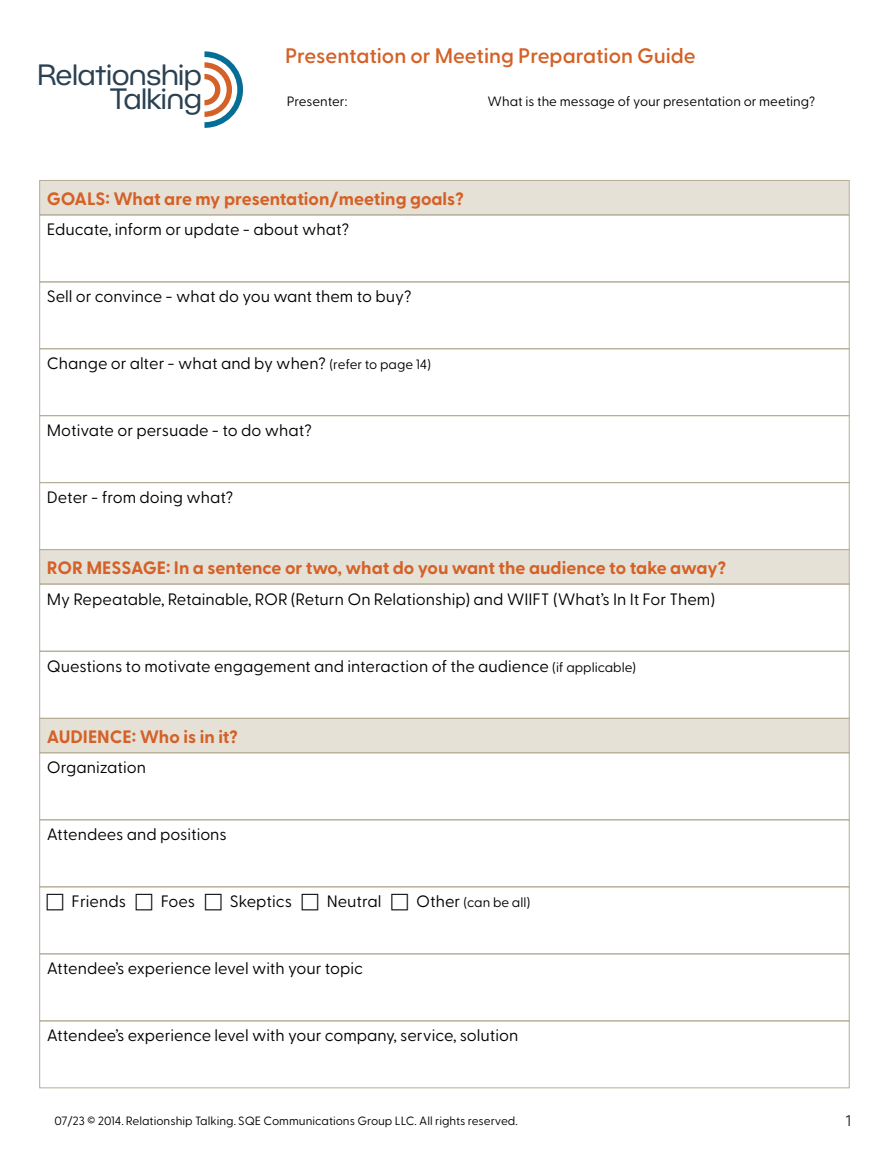
<style>
.page{position:relative;width:891px;height:1161px;background:#fff}
.page>*{position:absolute;margin:0;border:0;box-sizing:border-box;transform-origin:0 0}
.t1{font:28.8px/24.5px "BC Novatica CYR";color:#2a4153;text-align:right}
.t2{font:600 21px "Greycliff CF";color:#d46127}
.t3{font:700 18px "Greycliff CF";color:#d46127}
.t4{font:16.5px "Greycliff CF";color:#000}
.t5{font:300 15px "BC Novatica CYR";color:#000}
.t6{font:13.5px "Greycliff CF";color:#000}
.t7{font:12px "Greycliff CF";color:#000}
.s1{font-size:13.5px}
.s2{font-size:16.5px}
</style>
<div class="page">
<div style="left:40px;top:180px;width:809px;height:35px;background:#e6e1d7"></div>
<div style="left:39px;top:180px;width:811px;height:35px;border:1px solid #b6ad96"></div>
<div style="left:40px;top:550px;width:809px;height:34px;background:#e6e1d7"></div>
<div style="left:39px;top:549px;width:811px;height:35px;border:1px solid #b6ad96"></div>
<div style="left:40px;top:718px;width:809px;height:35px;background:#e6e1d7"></div>
<div style="left:39px;top:215px;width:811px;height:67px;border:1px solid #b6ad96"></div>
<div style="left:39px;top:584px;width:811px;height:68px;border:1px solid #b6ad96"></div>
<div style="left:39px;top:651px;width:811px;height:68px;border:1px solid #b6ad96"></div>
<div style="left:39px;top:819px;width:811px;height:68px;border:1px solid #b6ad96"></div>
<div style="left:39px;top:953px;width:811px;height:68px;border:1px solid #b6ad96"></div>
<div style="left:39px;top:1020px;width:811px;height:68px;border:1px solid #b6ad96"></div>
<div style="left:39px;top:752px;width:811px;height:68px;border:1px solid #b6ad96"></div>
<div style="left:39px;top:886px;width:811px;height:68px;border:1px solid #b6ad96"></div>
<div style="left:39px;top:281px;width:811px;height:68px;border:1px solid #b6ad96"></div>
<div style="left:39px;top:348px;width:811px;height:68px;border:1px solid #b6ad96"></div>
<div style="left:39px;top:415px;width:811px;height:68px;border:1px solid #b6ad96"></div>
<div style="left:39px;top:482px;width:811px;height:68px;border:1px solid #b6ad96"></div>
<svg style="left:204px;top:51px;width:39px;height:77px"></svg>
<h1 class="t1" style="left:38px;top:61px;width:165px">Relationship<br>Talking</h1>
<p class="t2" style="left:285px;top:39px;width:412px">Presentation or Meeting Preparation Guide</p>
<p class="t6" style="left:287px;top:91px;width:62px">Presenter:</p>
<p class="t6" style="left:488px;top:91px;width:329px">What is the message of your presentation or meeting?</p>
<p class="t3" style="left:47px;top:185px;width:418px">GOALS: What are my presentation/meeting goals?</p>
<p class="t4" style="left:47px;top:217px;width:304px">Educate, inform or update - about what?</p>
<p class="t4" style="left:47px;top:284px;width:366px">Sell or convince - what do you want them to buy?</p>
<p class="t4" style="left:47px;top:351px;width:386px">Change or alter - what and by when? <span class="s1">(refer to page 14)</span></p>
<p class="t4" style="left:47px;top:418px;width:266px">Motivate or persuade - to do what?</p>
<p class="t4" style="left:47px;top:485px;width:188px">Deter - from doing what?</p>
<p class="t3" style="left:47px;top:554px;width:681px">ROR MESSAGE: In a sentence or two, what do you want the audience to take away?</p>
<p class="t4" style="left:47px;top:586px;width:670px">My Repeatable, Retainable, ROR (Return On Relationship) and WIIFT (What’s In It For Them)</p>
<p class="t4" style="left:47px;top:654px;width:591px">Questions to motivate engagement and interaction of the audience <span class="s1">(if applicable)</span></p>
<p class="t3" style="left:47px;top:723px;width:192px">AUDIENCE: Who is in it?</p>
<p class="t4" style="left:47px;top:755px;width:101px">Organization</p>
<p class="t4" style="left:47px;top:822px;width:182px">Attendees and positions</p>
<p class="t4" style="left:72px;top:889px;width:56px">Friends</p>
<p class="t4" style="left:161px;top:889px;width:36px">Foes</p>
<p class="t4" style="left:230px;top:889px;width:64px">Skeptics</p>
<p class="t4" style="left:327px;top:889px;width:56px">Neutral</p>
<p class="t6" style="left:416px;top:892px;width:116px"><span class="s2">Other</span> (can be all)</p>
<p class="t4" style="left:47px;top:956px;width:318px">Attendee’s experience level with your topic</p>
<p class="t4" style="left:47px;top:1023px;width:473px">Attendee’s experience level with your company, service, solution</p>
<p class="t7" style="left:54px;top:1112px;width:465px">07/23 © 2014. Relationship Talking. SQE Communications Group LLC. All rights reserved.</p>
<p class="t5" style="left:846px;top:1111px;width:6px">1</p>
</div>
